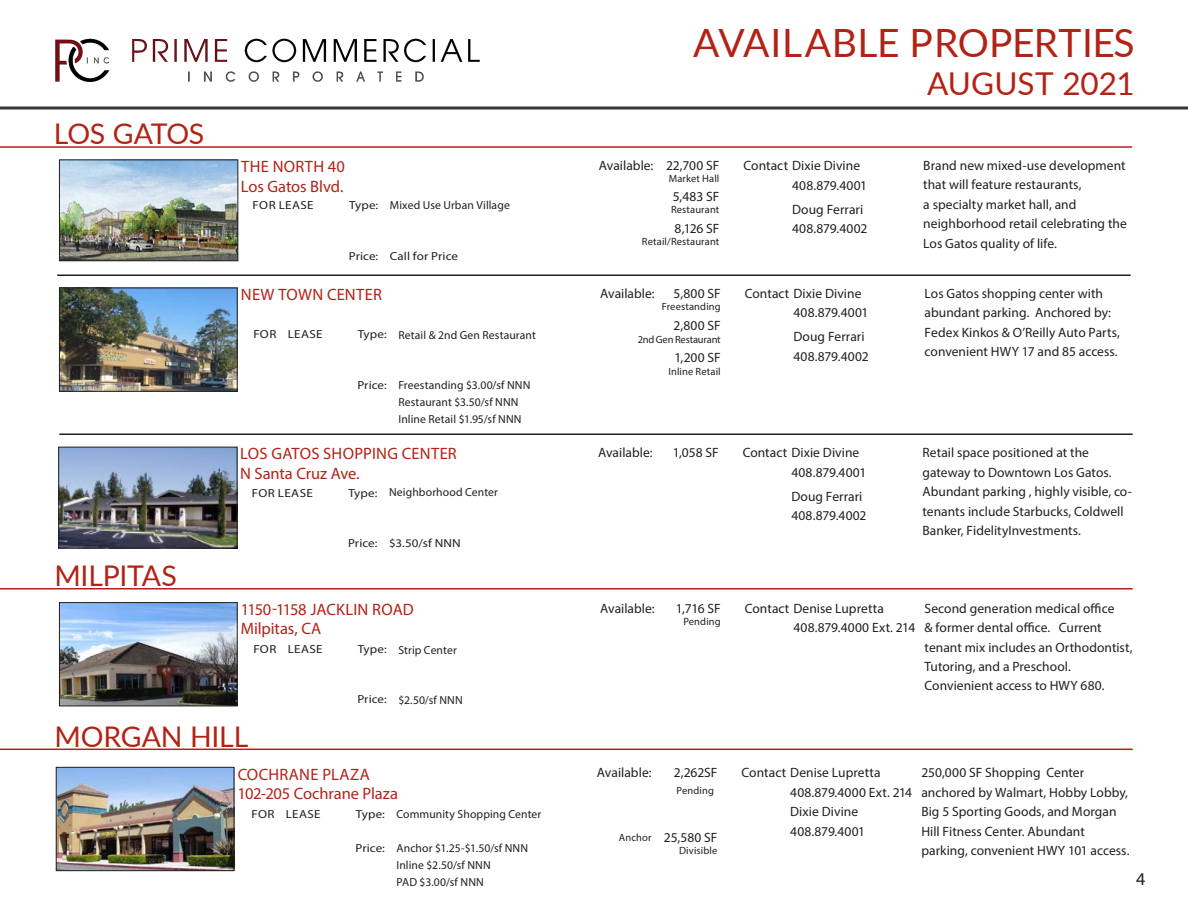
<style>
.page{position:relative;width:1188px;height:918px;background:#fff}
.page>*{position:absolute;margin:0;border:0;box-sizing:border-box;transform-origin:0 0}
.t1{font:39px "Lato";letter-spacing:.005em;color:#b22316}
.t2{font:31.5px "Lato";color:#b22316}
.t3{font:28.5px "Lato";letter-spacing:-.01em;color:#b22316}
.t4{font:18px "Myriad Pro";color:#231f20}
.t5{font:16.5px/19.5px "Myriad Pro";color:#b22316}
.t6{font:13.5px/19.5px "Myriad Pro";letter-spacing:.005em;color:#231f20}
.t7{font:11.7px/16.8px "Myriad Pro";letter-spacing:.01em;color:#231f20}
.t8{font:11.7px "Myriad Pro";letter-spacing:.01em;color:#231f20;scale:1.11 1}
.t9{font:11.7px "Myriad Pro";letter-spacing:.03em;color:#231f20;scale:1.11 1}
.t10{font:10.5px "Myriad Pro";letter-spacing:.01em;color:#231f20}
.t11{font:10.5px "Myriad Pro";letter-spacing:-.015em;color:#231f20}
</style>
<div class="page">
<img style="left:55px;top:38px;width:425px;height:44px">
<svg style="left:0;top:106px;width:1188px;height:4px"></svg>
<img style="left:61px;top:162px;width:175px;height:97px">
<div style="left:59px;top:160px;width:179px;height:101px;border:1px solid #231f20"></div>
<img style="left:61px;top:290px;width:174px;height:100px">
<div style="left:59px;top:288px;width:178px;height:104px;border:1px solid #231f20"></div>
<hr style="left:57px;top:274px;width:1074px;height:2px;background:#231f20">
<hr style="left:59px;top:434px;width:1074px;height:1px;background:#231f20">
<img style="left:60px;top:449px;width:175px;height:97px">
<div style="left:58px;top:447px;width:179px;height:101px;border:1px solid #231f20"></div>
<hr style="left:0;top:146px;width:1132px;height:2px;background:#b22316">
<img style="left:61px;top:604px;width:174px;height:100px">
<div style="left:59px;top:602px;width:178px;height:104px;border:1px solid #231f20"></div>
<hr style="left:0;top:588px;width:1133px;height:2px;background:#b22316">
<img style="left:58px;top:769px;width:174px;height:100px">
<div style="left:56px;top:767px;width:178px;height:104px;border:1px solid #231f20"></div>
<hr style="left:0;top:749px;width:1133px;height:1px;background:#b22316">
<h3 class="t3" style="left:54px;top:114px;width:152px">LOS GATOS</h3>
<h3 class="t3" style="left:54px;top:555px;width:124px">MILPITAS</h3>
<p class="t5" style="left:241px;top:157px;width:106px">THE NORTH 40<br>Los Gatos Blvd.</p>
<p class="t9" style="left:253px;top:198px;width:56px">FOR LEASE</p>
<p class="t8" style="left:349px;top:198px;width:28px">Type:</p>
<p class="t7" style="left:390px;top:196px;width:122px">Mixed Use Urban Village</p>
<p class="t8" style="left:349px;top:249px;width:28px">Price:</p>
<p class="t8" style="left:390px;top:249px;width:63px">Call for Price</p>
<h1 class="t1" style="left:693px;top:15px;width:443px">AVAILABLE PROPERTIES</h1>
<h2 class="t2" style="left:927px;top:61px;width:209px">AUGUST 2021</h2>
<p class="t6" style="left:599px;top:156px;width:122px">Available: 22,700 SF</p>
<p class="t10" style="left:669px;top:172px;width:52px">Market Hall</p>
<p class="t6" style="left:673px;top:187px;width:48px">5,483 SF</p>
<p class="t10" style="left:671px;top:203px;width:50px">Restaurant</p>
<p class="t6" style="left:675px;top:218px;width:46px">8,126 SF</p>
<p class="t10" style="left:642px;top:235px;width:79px">Retail/Restaurant</p>
<p class="t6" style="left:792px;top:156px;width:76px;text-indent:-49px">Contact Dixie Divine<br>408.879.4001</p>
<p class="t6" style="left:792px;top:199px;width:77px">Doug Ferrari<br>408.879.4002</p>
<p class="t6" style="left:923px;top:156px;width:205px">Brand new mixed-use development that will feature restaurants,<br>a specialty market hall, and neighborhood retail celebrating the<br>Los Gatos quality of life.</p>
<p class="t5" style="left:241px;top:285px;width:143px">NEW TOWN CENTER</p>
<p class="t6" style="left:600px;top:283px;width:56px">Available:</p>
<p class="t6" style="left:674px;top:283px;width:49px">5,800 SF</p>
<p class="t10" style="left:662px;top:300px;width:61px">Freestanding</p>
<p class="t6" style="left:673px;top:315px;width:49px">2,800 SF</p>
<p class="t11" style="left:638px;top:333px;width:85px">2nd Gen Restaurant</p>
<p class="t6" style="left:674px;top:348px;width:48px">1,200 SF</p>
<p class="t10" style="left:668px;top:365px;width:54px">Inline Retail</p>
<p class="t9" style="left:253px;top:327px;width:64px">FOR LEASE</p>
<p class="t8" style="left:358px;top:327px;width:28px">Type:</p>
<p class="t7" style="left:398px;top:326px;width:139px">Retail &amp; 2nd Gen Restaurant</p>
<p class="t8" style="left:357px;top:378px;width:28px">Price:</p>
<p class="t7" style="left:398px;top:377px;width:133px">Freestanding $3.00/sf NNN<br>Restaurant $3.50/sf NNN<br>Inline Retail $1.95/sf NNN</p>
<p class="t6" style="left:793px;top:283px;width:76px;text-indent:-49px">Contact Dixie Divine<br>408.879.4001</p>
<p class="t6" style="left:793px;top:327px;width:77px">Doug Ferrari<br>408.879.4002</p>
<p class="t5" style="left:240px;top:444px;width:218px">LOS GATOS SHOPPING CENTER<br>N Santa Cruz Ave.</p>
<p class="t9" style="left:252px;top:485px;width:56px">FOR LEASE</p>
<p class="t8" style="left:348px;top:485px;width:28px">Type:</p>
<p class="t7" style="left:389px;top:483px;width:110px">Neighborhood Center</p>
<p class="t8" style="left:348px;top:536px;width:28px">Price:</p>
<p class="t8" style="left:389px;top:536px;width:66px">$3.50/sf NNN</p>
<p class="t6" style="left:598px;top:443px;width:56px">Available:</p>
<p class="t6" style="left:673px;top:442px;width:47px">1,058 SF</p>
<p class="t6" style="left:791px;top:443px;width:76px;text-indent:-49px">Contact Dixie Divine<br>408.879.4001</p>
<p class="t6" style="left:791px;top:486px;width:77px">Doug Ferrari<br>408.879.4002</p>
<p class="t6" style="left:925px;top:283px;width:197px">Los Gatos shopping center with abundant parking. Anchored by:<br>Fedex Kinkos &amp; O’Reilly Auto Parts, convenient HWY 17 and 85 access.</p>
<p class="t6" style="left:923px;top:443px;width:211px">Retail space positioned at the gateway to Downtown Los Gatos.<br>Abundant parking , highly visible, co&shy;tenants include Starbucks, Coldwell Banker, FidelityInvestments.</p>
<p class="t5" style="left:241px;top:599px;width:175px">1150-1158 JACKLIN ROAD<br>Milpitas, CA</p>
<p class="t6" style="left:600px;top:598px;width:56px">Available:</p>
<p class="t6" style="left:676px;top:598px;width:46px">1,716 SF</p>
<p class="t10" style="left:683px;top:615px;width:39px">Pending</p>
<p class="t9" style="left:253px;top:642px;width:64px">FOR LEASE</p>
<p class="t8" style="left:358px;top:642px;width:28px">Type:</p>
<p class="t8" style="left:357px;top:692px;width:28px">Price:</p>
<p class="t7" style="left:398px;top:641px;width:60px">Strip Center</p>
<p class="t7" style="left:398px;top:692px;width:66px">$2.50/sf NNN</p>
<p class="t6" style="left:793px;top:598px;width:124px;text-indent:-49px">Contact Denise Lupretta<br>408.879.4000 Ext. 214</p>
<p class="t6" style="left:925px;top:598px;width:209px">Second generation medical office<br>&amp; former dental office. Current tenant mix includes an Orthodontist,<br>Tutoring, and a Preschool.<br>Convienient access to HWY 680.</p>
<h3 class="t3" style="left:54px;top:716px;width:195px">MORGAN HILL</h3>
<p class="t5" style="left:238px;top:764px;width:162px">COCHRANE PLAZA<br>102-205 Cochrane Plaza</p>
<p class="t9" style="left:251px;top:807px;width:64px">FOR LEASE</p>
<p class="t8" style="left:356px;top:807px;width:28px">Type:</p>
<p class="t8" style="left:355px;top:840px;width:28px">Price:</p>
<p class="t7" style="left:397px;top:806px;width:146px">Community Shopping Center</p>
<p class="t7" style="left:397px;top:840px;width:133px">Anchor $1.25-$1.50/sf NNN<br>Inline $2.50/sf NNN<br>PAD $3.00/sf NNN</p>
<p class="t6" style="left:597px;top:763px;width:56px">Available:</p>
<p class="t10" style="left:619px;top:831px;width:34px">Anchor</p>
<p class="t6" style="left:674px;top:763px;width:45px">2,262SF</p>
<p class="t10" style="left:677px;top:784px;width:39px">Pending</p>
<p class="t6" style="left:664px;top:827px;width:55px">25,580 SF</p>
<p class="t10" style="left:679px;top:844px;width:40px">Divisible</p>
<p class="t6" style="left:790px;top:763px;width:124px;text-indent:-49px">Contact Denise Lupretta<br>408.879.4000 Ext. 214<br>Dixie Divine<br>408.879.4001</p>
<p class="t6" style="left:921px;top:763px;width:210px">250,000 SF Shopping Center anchored by Walmart, Hobby Lobby,<br>Big 5 Sporting Goods, and Morgan<br>Hill Fitness Center. Abundant parking, convenient HWY 101 access.</p>
<h3 class="t4" style="left:1136px;top:868px;width:11px">4</h3>
</div>
